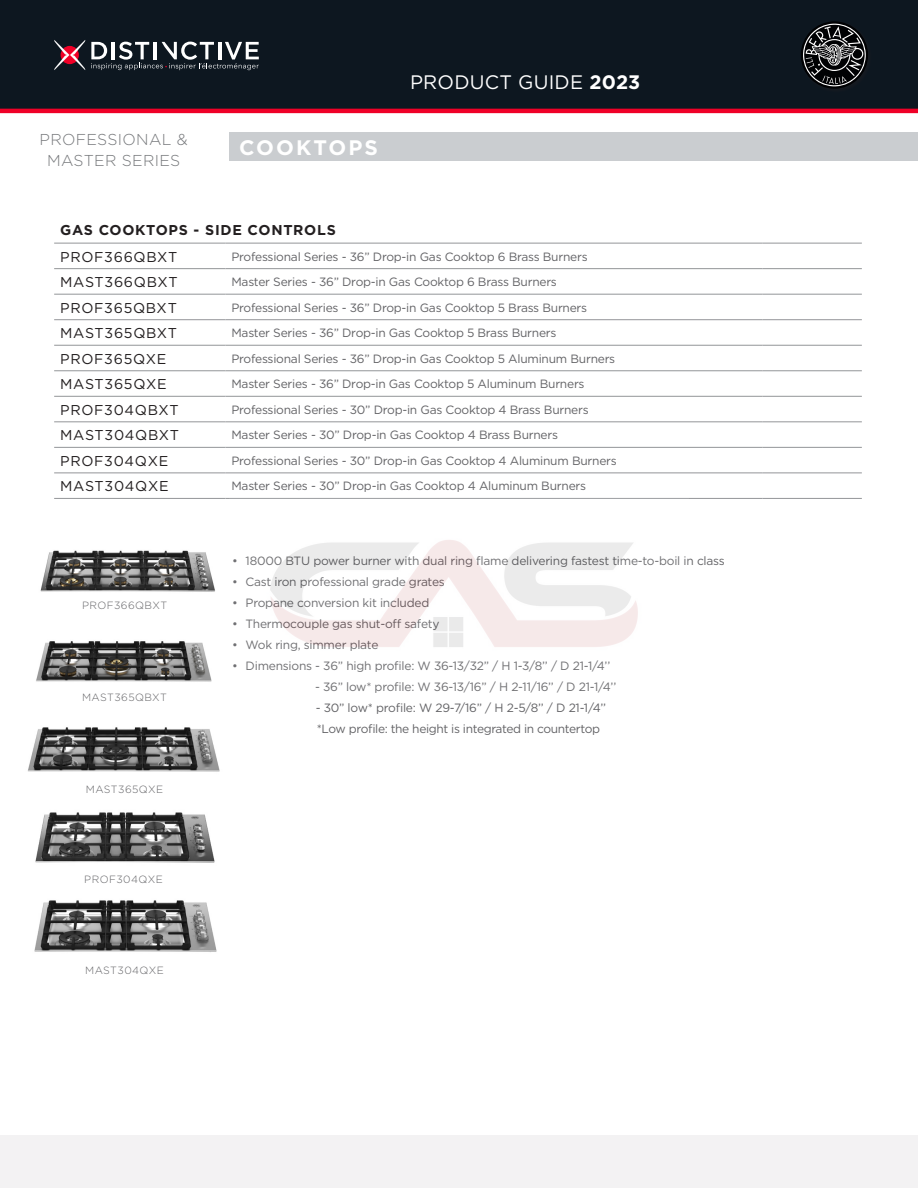
<style>
.page{position:relative;width:918px;height:1188px;background:#fff}
.page>*{position:absolute;margin:0;border:0;box-sizing:border-box;transform-origin:0 0}
.t1{font:700 21px "Gotham";letter-spacing:.1em;color:#fff}
.t2{font:19.5px "Gotham";letter-spacing:.01em;color:#fff}
.t3{font:300 15.75px "Gotham";letter-spacing:.02em;color:#76787b}
.t4{font:14.25px "Gotham";letter-spacing:.05em;color:#231f20}
.t5{font:700 14.25px "Gotham";letter-spacing:.05em;color:#231f20}
.t6{font:12px/21px "Gotham";letter-spacing:-.02em;color:#636366}
.t7{font:300 10.5px "Gotham";letter-spacing:.04em;color:#636366}
.s1{font-weight:700}
.s2{font-style:inherit}
</style>
<div class="page">
<div style="left:0;top:0;width:918px;height:109px;background:#0d1720"></div>
<hr style="left:0;top:109px;width:918px;height:4px;background:#ef0027">
<svg style="left:801px;top:21px;width:67px;height:68px"></svg>
<svg style="left:803px;top:24px;width:63px;height:62px"></svg>
<svg style="left:54px;top:40px;width:31px;height:30px"></svg>
<svg style="left:91px;top:42px;width:168px;height:28px"></svg>
<div style="left:230px;top:133px;width:688px;height:28px;background:#cacdd0"></div>
<div style="left:0;top:1136px;width:918px;height:52px;background:#f3f2f3"></div>
<hr style="left:54px;top:243px;width:171px;height:1px;background:#939598">
<hr style="left:225px;top:243px;width:537px;height:1px;background:#939598">
<hr style="left:762px;top:243px;width:100px;height:1px;background:#939598">
<hr style="left:54px;top:268px;width:171px;height:1px;background:#939598">
<hr style="left:225px;top:268px;width:537px;height:1px;background:#939598">
<hr style="left:762px;top:268px;width:100px;height:1px;background:#939598">
<hr style="left:54px;top:294px;width:171px;height:1px;background:#939598">
<hr style="left:225px;top:294px;width:537px;height:1px;background:#939598">
<hr style="left:762px;top:294px;width:100px;height:1px;background:#939598">
<hr style="left:54px;top:319px;width:171px;height:1px;background:#939598">
<hr style="left:225px;top:319px;width:537px;height:1px;background:#939598">
<hr style="left:762px;top:319px;width:100px;height:1px;background:#939598">
<hr style="left:54px;top:345px;width:171px;height:1px;background:#939598">
<hr style="left:225px;top:345px;width:537px;height:1px;background:#939598">
<hr style="left:762px;top:345px;width:100px;height:1px;background:#939598">
<hr style="left:54px;top:370px;width:171px;height:1px;background:#939598">
<hr style="left:225px;top:370px;width:537px;height:1px;background:#939598">
<hr style="left:762px;top:370px;width:100px;height:1px;background:#939598">
<hr style="left:54px;top:396px;width:171px;height:1px;background:#939598">
<hr style="left:225px;top:396px;width:537px;height:1px;background:#939598">
<hr style="left:762px;top:396px;width:100px;height:1px;background:#939598">
<hr style="left:54px;top:421px;width:171px;height:1px;background:#939598">
<hr style="left:225px;top:421px;width:537px;height:1px;background:#939598">
<hr style="left:762px;top:421px;width:100px;height:1px;background:#939598">
<hr style="left:54px;top:447px;width:171px;height:1px;background:#939598">
<hr style="left:225px;top:447px;width:537px;height:1px;background:#939598">
<hr style="left:762px;top:447px;width:100px;height:1px;background:#939598">
<hr style="left:54px;top:473px;width:171px;height:1px;background:#939598">
<hr style="left:225px;top:473px;width:537px;height:1px;background:#939598">
<hr style="left:762px;top:473px;width:100px;height:1px;background:#939598">
<hr style="left:54px;top:498px;width:171px;height:1px;background:#939598">
<hr style="left:225px;top:498px;width:537px;height:1px;background:#939598">
<hr style="left:762px;top:498px;width:100px;height:1px;background:#939598">
<img style="left:27px;top:727px;width:193px;height:45px">
<img style="left:35px;top:812px;width:180px;height:51px">
<img style="left:40px;top:550px;width:175px;height:42px">
<img style="left:36px;top:641px;width:176px;height:41px">
<img style="left:34px;top:900px;width:183px;height:52px">
<img style="left:230px;top:498px;width:458px;height:149px">
<p class="t3" style="left:40px;top:129px;width:150px">PROFESSIONAL &amp;</p>
<p class="t3" style="left:47px;top:150px;width:135px">MASTER SERIES</p>
<p class="t1" style="left:239px;top:134px;width:140px">COOKTOPS</p>
<h2 class="t2" style="left:410px;top:69px;width:232px">PRODUCT GUIDE <span class="s1">2023</span></h2>
<p class="t5" style="left:60px;top:220px;width:277px">GAS COOKTOPS - SIDE CONTROLS</p>
<p class="t4" style="left:60px;top:247px;width:119px">PROF366QBXT</p>
<p class="t6" style="left:231px;top:246px;width:358px">Professional Series - 36” Drop-in Gas Cooktop 6 Brass Burners</p>
<p class="t4" style="left:60px;top:273px;width:119px">MAST366QBXT</p>
<p class="t6" style="left:231px;top:271px;width:327px">Master Series - 36” Drop-in Gas Cooktop 6 Brass Burners</p>
<p class="t4" style="left:60px;top:298px;width:118px">PROF365QBXT</p>
<p class="t6" style="left:231px;top:297px;width:357px">Professional Series - 36” Drop-in Gas Cooktop 5 Brass Burners</p>
<p class="t4" style="left:60px;top:324px;width:119px">MAST365QBXT</p>
<p class="t6" style="left:231px;top:322px;width:327px">Master Series - 36” Drop-in Gas Cooktop 5 Brass Burners</p>
<p class="t4" style="left:60px;top:350px;width:108px">PROF365QXE</p>
<p class="t6" style="left:231px;top:348px;width:385px">Professional Series - 36” Drop-in Gas Cooktop 5 Aluminum Burners</p>
<p class="t4" style="left:60px;top:375px;width:108px">MAST365QXE</p>
<p class="t6" style="left:231px;top:373px;width:355px">Master Series - 36” Drop-in Gas Cooktop 5 Aluminum Burners</p>
<p class="t4" style="left:60px;top:401px;width:120px">PROF304QBXT</p>
<p class="t6" style="left:231px;top:399px;width:359px">Professional Series - 30” Drop-in Gas Cooktop 4 Brass Burners</p>
<p class="t4" style="left:60px;top:426px;width:120px">MAST304QBXT</p>
<p class="t6" style="left:231px;top:424px;width:328px">Master Series - 30” Drop-in Gas Cooktop 4 Brass Burners</p>
<p class="t4" style="left:60px;top:452px;width:110px">PROF304QXE</p>
<p class="t6" style="left:231px;top:450px;width:387px">Professional Series - 30” Drop-in Gas Cooktop 4 Aluminum Burners</p>
<p class="t4" style="left:60px;top:477px;width:110px">MAST304QXE</p>
<p class="t6" style="left:231px;top:475px;width:356px">Master Series - 30” Drop-in Gas Cooktop 4 Aluminum Burners</p>
<p class="t7" style="left:82px;top:599px;width:87px">PROF366QBXT</p>
<p class="t7" style="left:82px;top:691px;width:86px">MAST365QBXT</p>
<p class="t7" style="left:86px;top:782px;width:79px">MAST365QXE</p>
<p class="t7" style="left:84px;top:872px;width:80px">PROF304QXE</p>
<p class="t7" style="left:85px;top:964px;width:80px">MAST304QXE</p>
<p class="t6" style="left:232px;top:550px;width:494px">• 18000 BTU power burner with dual ring flame delivering fastest time-to-boil in class</p>
<p class="t6" style="left:232px;top:571px;width:214px">• Cast iron professional grade grates</p>
<p class="t6" style="left:232px;top:592px;width:199px">• Propane conversion kit included</p>
<p class="t6" style="left:232px;top:613px;width:209px">• Thermocouple gas shut-off safety</p>
<p class="t6" style="left:232px;top:634px;width:148px">• Wok ring, simmer plate</p>
<p class="t6" style="left:232px;top:655px;width:380px">• Dimensions - 36” high profile: W 36-<span class="s2">13/32</span>” / H 1-<span class="s2">3/8</span>’’ / D 21-<span class="s2">1/4</span>’’</p>
<p class="t6" style="left:315px;top:676px;width:303px">- 36” low* profile: W 36-<span class="s2">13/16</span>” / H 2-11/16’’ / D 21-<span class="s2">1/4</span>’’</p>
<p class="t6" style="left:316px;top:697px;width:292px">- 30” low* profile: W 29-<span class="s2">7/16</span>” / H 2-5/8’’ / D 21-<span class="s2">1/4</span>’’ *Low profile: the height is integrated in countertop</p>
</div>
